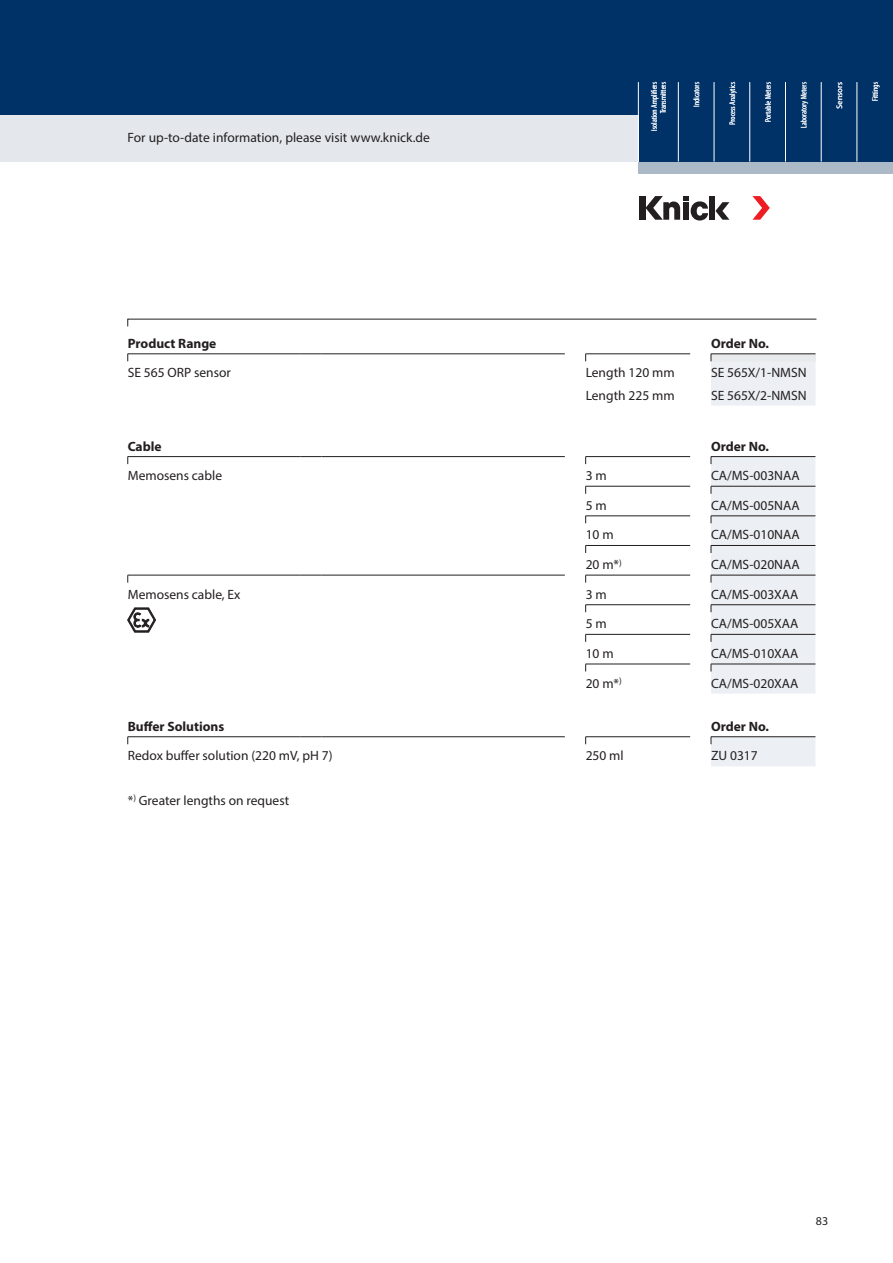
<style>
.page{position:relative;width:893px;height:1263px;background:#fff}
.page>*{position:absolute;margin:0;border:0;box-sizing:border-box;transform-origin:0 0}
.t1{font:13.5px "Myriad Pro";color:#231f20}
.t2{font:700 13.5px "Myriad Pro";color:#231f20}
.t3{font:12px "Myriad Pro";color:#231f20}
.t4{font:condensed 8.25px/9px "Myriad Pro";color:#fff;text-align:right}
.t5{font:8.25px "Myriad Pro";color:#fff}
</style>
<div class="page">
<div style="left:639px;top:148px;width:254px;height:25px;background:#acbac8"></div>
<div style="left:638px;top:0;width:255px;height:162px;background:#003268"></div>
<div style="left:0;top:0;width:893px;height:119px;background:#003268"></div>
<div style="left:639px;top:196px;width:6px;height:24px;background:#231f20"></div>
<div style="left:709px;top:196px;width:6px;height:24px;background:#231f20"></div>
<svg style="left:715px;top:202px;width:14px;height:18px"></svg>
<svg style="left:752px;top:196px;width:18px;height:24px"></svg>
<svg style="left:645px;top:196px;width:63px;height:24px"></svg>
<svg style="left:127px;top:319px;width:690px;height:8px"></svg>
<div style="left:0;top:115px;width:638px;height:47px;background:#e4e8ed"></div>
<hr style="left:678px;top:82px;width:1px;height:80px;background:#fff">
<hr style="left:714px;top:82px;width:1px;height:80px;background:#fff">
<hr style="left:749px;top:82px;width:1px;height:80px;background:#fff">
<hr style="left:785px;top:82px;width:1px;height:80px;background:#fff">
<hr style="left:821px;top:82px;width:1px;height:80px;background:#fff">
<hr style="left:857px;top:82px;width:1px;height:80px;background:#fff">
<hr style="left:638px;top:82px;width:1px;height:80px;background:#fff">
<svg style="left:872px;top:82px;width:7px;height:19px"></svg>
<svg style="left:836px;top:82px;width:6px;height:26px"></svg>
<svg style="left:801px;top:82px;width:7px;height:46px"></svg>
<svg style="left:765px;top:82px;width:6px;height:40px"></svg>
<svg style="left:729px;top:82px;width:8px;height:42px"></svg>
<svg style="left:694px;top:82px;width:5px;height:24px"></svg>
<svg style="left:651px;top:82px;width:15px;height:49px"></svg>
<hr style="left:128px;top:354px;width:173px;height:1px;background:#231f20">
<svg style="left:301px;top:354px;width:21px;height:1px"></svg>
<hr style="left:322px;top:354px;width:243px;height:1px;background:#231f20">
<hr style="left:585px;top:354px;width:105px;height:1px;background:#231f20">
<div style="left:711px;top:355px;width:104px;height:51px;background:#eceff3"></div>
<hr style="left:711px;top:354px;width:104px;height:1px;background:#231f20">
<hr style="left:128px;top:456px;width:173px;height:1px;background:#231f20">
<svg style="left:301px;top:456px;width:21px;height:1px"></svg>
<hr style="left:322px;top:456px;width:243px;height:1px;background:#231f20">
<hr style="left:585px;top:456px;width:105px;height:1px;background:#231f20">
<hr style="left:711px;top:456px;width:104px;height:1px;background:#231f20">
<hr style="left:585px;top:486px;width:105px;height:1px;background:#231f20">
<hr style="left:585px;top:516px;width:105px;height:1px;background:#231f20">
<hr style="left:585px;top:545px;width:105px;height:1px;background:#231f20">
<hr style="left:128px;top:575px;width:173px;height:1px;background:#231f20">
<svg style="left:301px;top:575px;width:21px;height:1px"></svg>
<hr style="left:322px;top:575px;width:243px;height:1px;background:#231f20">
<hr style="left:585px;top:575px;width:105px;height:1px;background:#231f20">
<hr style="left:585px;top:604px;width:105px;height:1px;background:#231f20">
<hr style="left:585px;top:634px;width:105px;height:1px;background:#231f20">
<hr style="left:585px;top:664px;width:105px;height:1px;background:#231f20">
<hr style="left:128px;top:736px;width:173px;height:1px;background:#231f20">
<svg style="left:301px;top:736px;width:21px;height:1px"></svg>
<hr style="left:322px;top:736px;width:243px;height:1px;background:#231f20">
<hr style="left:585px;top:736px;width:105px;height:1px;background:#231f20">
<svg style="left:711px;top:457px;width:104px;height:309px;background:#e8eaed"></svg>
<hr style="left:711px;top:736px;width:104px;height:1px;background:#231f20">
<svg style="left:128px;top:608px;width:28px;height:24px"></svg>
<p class="t1" style="left:128px;top:129px;width:304px">For up-to-date information, please visit www.knick.de</p>
<p class="t4" style="left:650px;top:131px;width:51px;rotate:-90deg">Isolation Amplifiers<br>Transmitters</p>
<p class="t4" style="left:692px;top:107px;width:26px;rotate:-90deg">Indicators</p>
<p class="t4" style="left:728px;top:125px;width:44px;rotate:-90deg">Process Analytics</p>
<p class="t4" style="left:763px;top:122px;width:42px;rotate:-90deg">Portable Meters</p>
<p class="t4" style="left:799px;top:128px;width:48px;rotate:-90deg">Laboratory Meters</p>
<p class="t5" style="left:834px;top:109px;width:28px;rotate:-90deg">Sensors</p>
<p class="t4" style="left:870px;top:101px;width:21px;rotate:-90deg">Fittings</p>
<p class="t2" style="left:128px;top:334px;width:90px">Product Range</p>
<p class="t2" style="left:711px;top:334px;width:59px">Order No.</p>
<p class="t1" style="left:128px;top:365px;width:105px">SE 565 ORP sensor</p>
<p class="t1" style="left:586px;top:365px;width:90px">Length 120 mm</p>
<p class="t1" style="left:711px;top:365px;width:97px">SE 565X/1-NMSN</p>
<p class="t1" style="left:586px;top:387px;width:90px">Length 225 mm</p>
<p class="t1" style="left:711px;top:387px;width:97px">SE 565X/2-NMSN</p>
<p class="t2" style="left:128px;top:437px;width:35px">Cable</p>
<p class="t2" style="left:711px;top:437px;width:59px">Order No.</p>
<p class="t1" style="left:128px;top:467px;width:96px">Memosens cable</p>
<p class="t1" style="left:586px;top:467px;width:23px">3 m</p>
<p class="t1" style="left:711px;top:467px;width:90px">CA/MS-003NAA</p>
<p class="t1" style="left:586px;top:497px;width:23px">5 m</p>
<p class="t1" style="left:711px;top:497px;width:90px">CA/MS-005NAA</p>
<p class="t1" style="left:586px;top:527px;width:29px">10 m</p>
<p class="t1" style="left:711px;top:527px;width:90px">CA/MS-010NAA</p>
<p class="t1" style="left:586px;top:556px;width:38px">20 m*<sup>)</sup></p>
<p class="t1" style="left:711px;top:556px;width:90px">CA/MS-020NAA</p>
<p class="t1" style="left:128px;top:586px;width:114px">Memosens cable, Ex</p>
<p class="t1" style="left:586px;top:586px;width:23px">3 m</p>
<p class="t1" style="left:711px;top:586px;width:89px">CA/MS-003XAA</p>
<p class="t1" style="left:586px;top:615px;width:23px">5 m</p>
<p class="t1" style="left:711px;top:615px;width:89px">CA/MS-005XAA</p>
<p class="t1" style="left:586px;top:645px;width:29px">10 m</p>
<p class="t1" style="left:711px;top:645px;width:89px">CA/MS-010XAA</p>
<p class="t1" style="left:586px;top:675px;width:38px">20 m*<sup>)</sup></p>
<p class="t1" style="left:711px;top:675px;width:89px">CA/MS-020XAA</p>
<p class="t2" style="left:128px;top:717px;width:98px">Buffer Solutions</p>
<p class="t2" style="left:711px;top:717px;width:59px">Order No.</p>
<p class="t1" style="left:128px;top:747px;width:206px">Redox buffer solution (220 mV, pH 7)</p>
<p class="t1" style="left:586px;top:747px;width:40px">250 ml</p>
<p class="t1" style="left:711px;top:747px;width:48px">ZU 0317</p>
<p class="t1" style="left:128px;top:792px;width:163px">*<sup>)</sup> Greater lengths on request</p>
<p class="t3" style="left:816px;top:1213px;width:14px">83</p>
</div>
